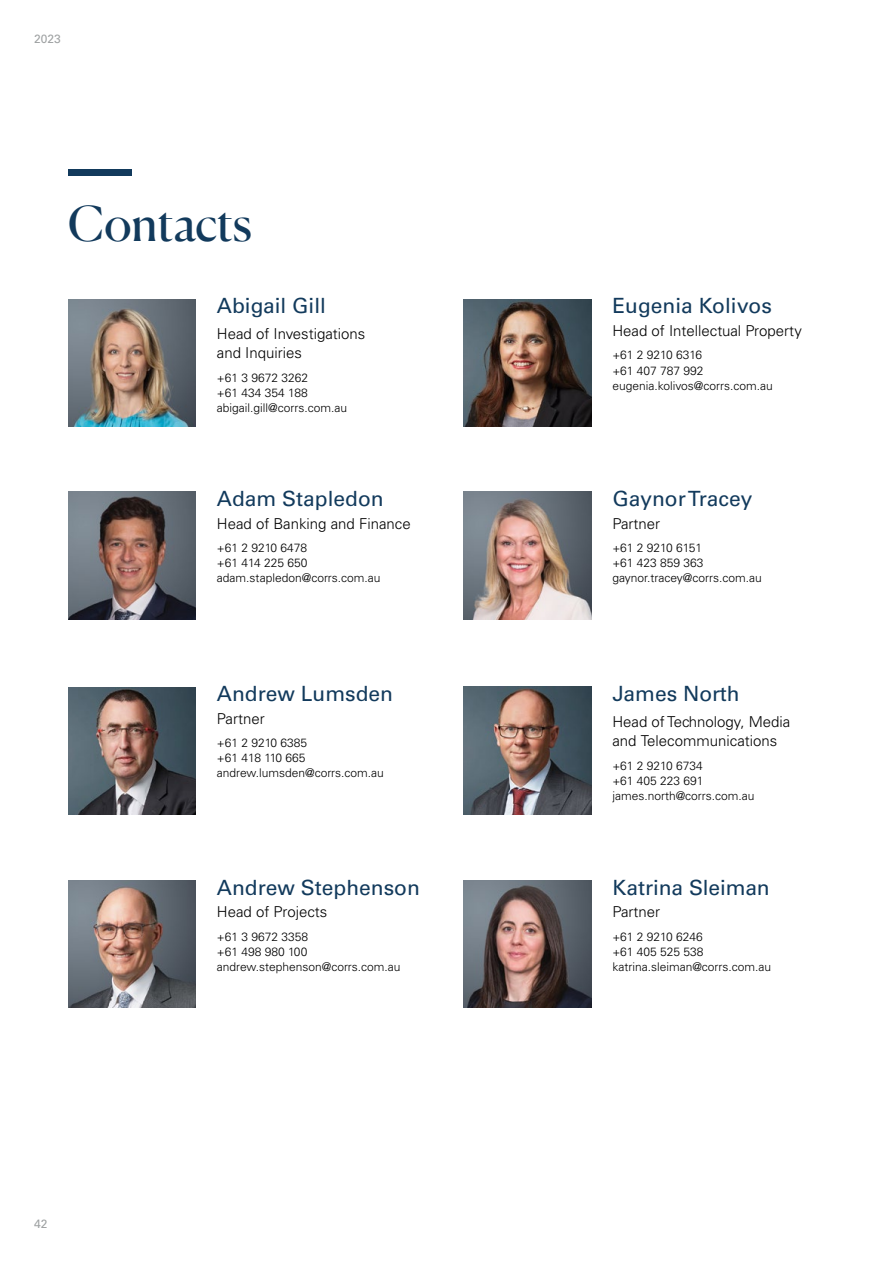
<style>
.page{position:relative;width:893px;height:1263px;background:#fff}
.page>*{position:absolute;margin:0;border:0;box-sizing:border-box;transform-origin:0 0}
.t1{font:48px "Canela";color:#123a5c}
.t2{font:21px "Univers LT Std";color:#123a5c}
.t3{font:300 15px/19.5px "Univers LT Std";color:#000}
.t4{font:300 12px/15px "Univers LT Std";color:#000}
.t5{font:12px "Univers LT Std";color:#9ea1a2}
</style>
<div class="page">
<img style="left:463px;top:687px;width:128px;height:127px">
<img style="left:68px;top:299px;width:128px;height:128px">
<img style="left:68px;top:492px;width:128px;height:127px">
<img style="left:463px;top:880px;width:128px;height:128px">
<img style="left:463px;top:299px;width:128px;height:128px">
<img style="left:463px;top:492px;width:128px;height:127px">
<div style="left:68px;top:169px;width:64px;height:7px;background:#123a5c"></div>
<img style="left:68px;top:687px;width:128px;height:127px">
<img style="left:68px;top:880px;width:128px;height:128px">
<p class="t5" style="left:34px;top:31px;width:28px">2023</p>
<h1 class="t1" style="left:68px;top:187px;width:185px">Contacts</h1>
<h2 class="t2" style="left:217px;top:293px;width:111px">Abigail Gill</h2>
<p class="t3" style="left:217px;top:324px;width:150px">Head of Investigations and Inquiries</p>
<p class="t4" style="left:217px;top:370px;width:132px">+61 3 9672 3262<br>+61 434 354 188 abigail.gill@corrs.com.au</p>
<h2 class="t2" style="left:217px;top:486px;width:168px">Adam Stapledon</h2>
<p class="t3" style="left:217px;top:514px;width:195px">Head of Banking and Finance</p>
<p class="t4" style="left:217px;top:541px;width:165px">+61 2 9210 6478<br>+61 414 225 650 adam.stapledon@corrs.com.au</p>
<h2 class="t2" style="left:217px;top:681px;width:178px">Andrew Lumsden</h2>
<p class="t3" style="left:217px;top:709px;width:49px">Partner</p>
<p class="t4" style="left:217px;top:735px;width:169px">+61 2 9210 6385<br>+61 418 110 665 andrew.lumsden@corrs.com.au</p>
<h2 class="t2" style="left:217px;top:875px;width:205px">Andrew Stephenson</h2>
<p class="t3" style="left:217px;top:902px;width:112px">Head of Projects</p>
<p class="t4" style="left:217px;top:929px;width:185px">+61 3 9672 3358<br>+61 498 980 100 andrew.stephenson@corrs.com.au</p>
<p class="t5" style="left:34px;top:1217px;width:15px">42</p>
<h2 class="t2" style="left:612px;top:293px;width:161px">Eugenia Kolivos</h2>
<p class="t3" style="left:612px;top:321px;width:191px">Head of Intellectual Property</p>
<p class="t4" style="left:612px;top:348px;width:162px">+61 2 9210 6316<br>+61 407 787 992 eugenia.kolivos@corrs.com.au</p>
<h2 class="t2" style="left:612px;top:486px;width:142px">Gaynor Tracey</h2>
<p class="t3" style="left:612px;top:514px;width:49px">Partner</p>
<p class="t4" style="left:612px;top:541px;width:151px">+61 2 9210 6151<br>+61 423 859 363 gaynor.tracey@corrs.com.au</p>
<h2 class="t2" style="left:612px;top:681px;width:129px">James North</h2>
<p class="t3" style="left:612px;top:712px;width:180px">Head of Technology, Media and Telecommunications</p>
<p class="t4" style="left:612px;top:758px;width:144px">+61 2 9210 6734<br>+61 405 223 691 james.north@corrs.com.au</p>
<h2 class="t2" style="left:612px;top:875px;width:159px">Katrina Sleiman</h2>
<p class="t3" style="left:612px;top:902px;width:49px">Partner</p>
<p class="t4" style="left:612px;top:929px;width:160px">+61 2 9210 6246<br>+61 405 525 538 katrina.sleiman@corrs.com.au</p>
</div>
